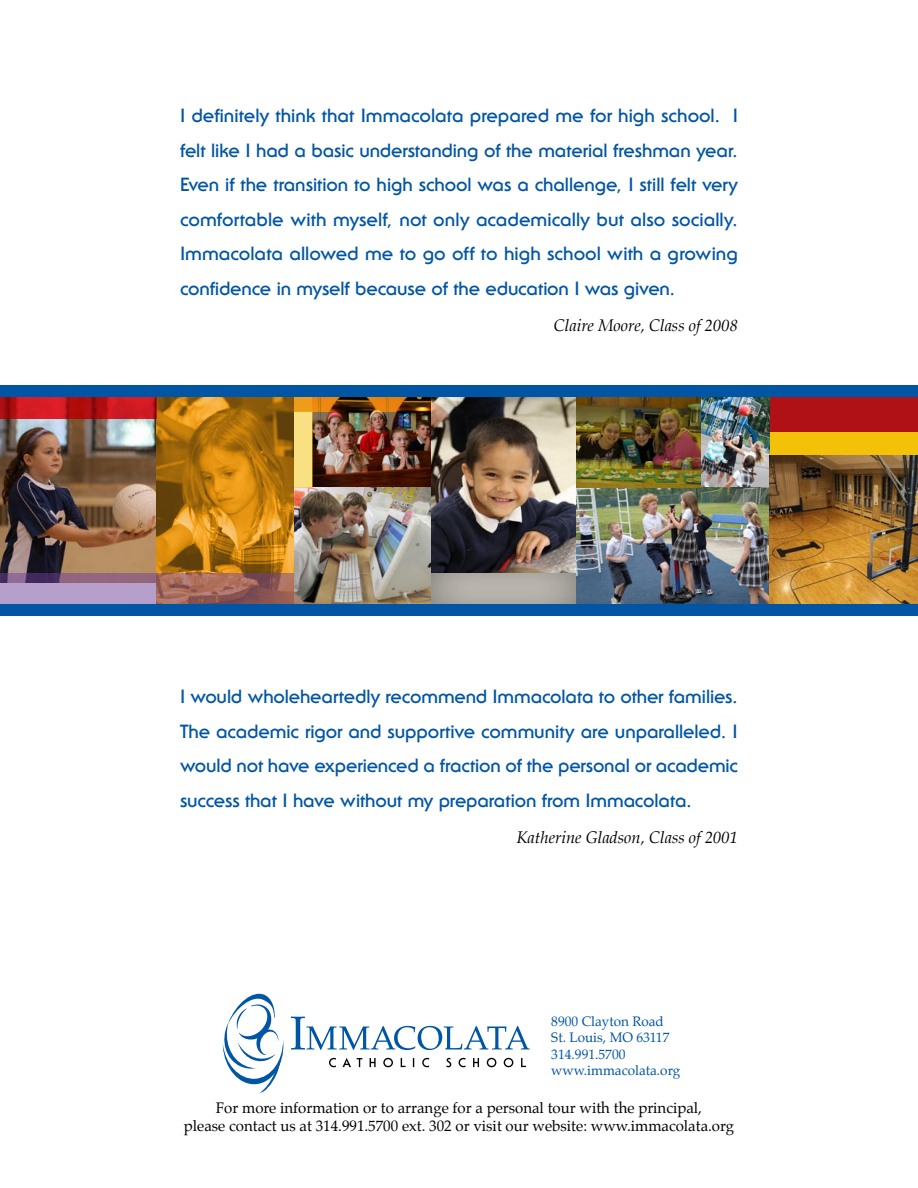
<style>
.page{position:relative;width:918px;height:1188px;background:#fff}
.page>*{position:absolute;margin:0;border:0;box-sizing:border-box;transform-origin:0 0}
.t1{font:700 18.75px/34.5px "Serif Gothic";letter-spacing:-.01em;color:#0055a4;text-align:justify}
.t2{font:italic 16.5px "Palatino";color:#000}
.t3{font:15px/18px "Palatino";color:#000;text-align:center}
.t4{font:13.5px/16.4px "Palatino";color:#0055a4}
</style>
<div class="page">
<svg style="left:291px;top:1017px;width:239px;height:33px"></svg>
<svg style="left:329px;top:1058px;width:7px;height:9px"></svg>
<svg style="left:342px;top:1058px;width:9px;height:9px"></svg>
<svg style="left:357px;top:1058px;width:5px;height:9px"></svg>
<svg style="left:369px;top:1058px;width:7px;height:9px"></svg>
<svg style="left:383px;top:1058px;width:10px;height:9px"></svg>
<svg style="left:400px;top:1058px;width:6px;height:9px"></svg>
<svg style="left:422px;top:1058px;width:7px;height:9px"></svg>
<svg style="left:447px;top:1058px;width:4px;height:9px"></svg>
<svg style="left:459px;top:1058px;width:6px;height:9px"></svg>
<svg style="left:473px;top:1058px;width:6px;height:9px"></svg>
<svg style="left:487px;top:1058px;width:9px;height:9px"></svg>
<svg style="left:504px;top:1058px;width:9px;height:9px"></svg>
<svg style="left:521px;top:1058px;width:5px;height:9px"></svg>
<svg style="left:222px;top:993px;width:62px;height:100px"></svg>
<div style="left:745px;top:397px;width:173px;height:35px;background:#b01116"></div>
<img style="left:0;top:419px;width:157px;height:154px">
<img style="left:312px;top:412px;width:119px;height:76px">
<img style="left:294px;top:488px;width:137px;height:116px">
<img style="left:431px;top:397px;width:146px;height:175px">
<img style="left:157px;top:397px;width:137px;height:176px">
<svg style="left:294px;top:397px;width:137px;height:15px;background:#99590b"></svg>
<svg style="left:0;top:397px;width:157px;height:22px;background:#c2151b"></svg>
<div style="left:745px;top:432px;width:173px;height:24px;background:#f2c108"></div>
<svg style="left:0;top:573px;width:294px;height:31px;background:#9f7687"></svg>
<div style="left:294px;top:412px;width:18px;height:76px;background:#f8e083"></div>
<div style="left:430px;top:572px;width:148px;height:34px;background:#000;opacity:.5"></div>
<img style="left:577px;top:397px;width:192px;height:207px">
<img style="left:769px;top:456px;width:149px;height:148px">
<div style="left:0;top:604px;width:918px;height:12px;background:#0055a4"></div>
<div style="left:0;top:385px;width:918px;height:12px;background:#0055a4"></div>
<p class="t1" style="left:180px;top:98px;width:560px">I definitely think that Immacolata prepared me for high school. I felt like I had a basic understanding of the material freshman year.<br>Even if the transition to high school was a challenge, I still felt very comfortable with myself, not only academically but also socially.<br>Immacolata allowed me to go off to high school with a growing confidence in myself because of the education I was given.</p>
<p class="t2" style="left:554px;top:312px;width:186px">Claire Moore, Class of 2008</p>
<p class="t1" style="left:180px;top:680px;width:559px">I would wholeheartedly recommend Immacolata to other families.<br>The academic rigor and supportive community are unparalleled. I would not have experienced a fraction of the personal or academic success that I have without my preparation from Immacolata.</p>
<p class="t2" style="left:517px;top:824px;width:223px">Katherine Gladson, Class of 2001</p>
<p class="t4" style="left:551px;top:1013px;width:130px">8900 Clayton Road<br>St. Louis, MO 63117<br>314.991.5700 www.immacolata.org</p>
<p class="t3" style="left:184px;top:1098px;width:552px">For more information or to arrange for a personal tour with the principal,<br>please contact us at 314.991.5700 ext. 302 or visit our website: www.immacolata.org</p>
</div>
